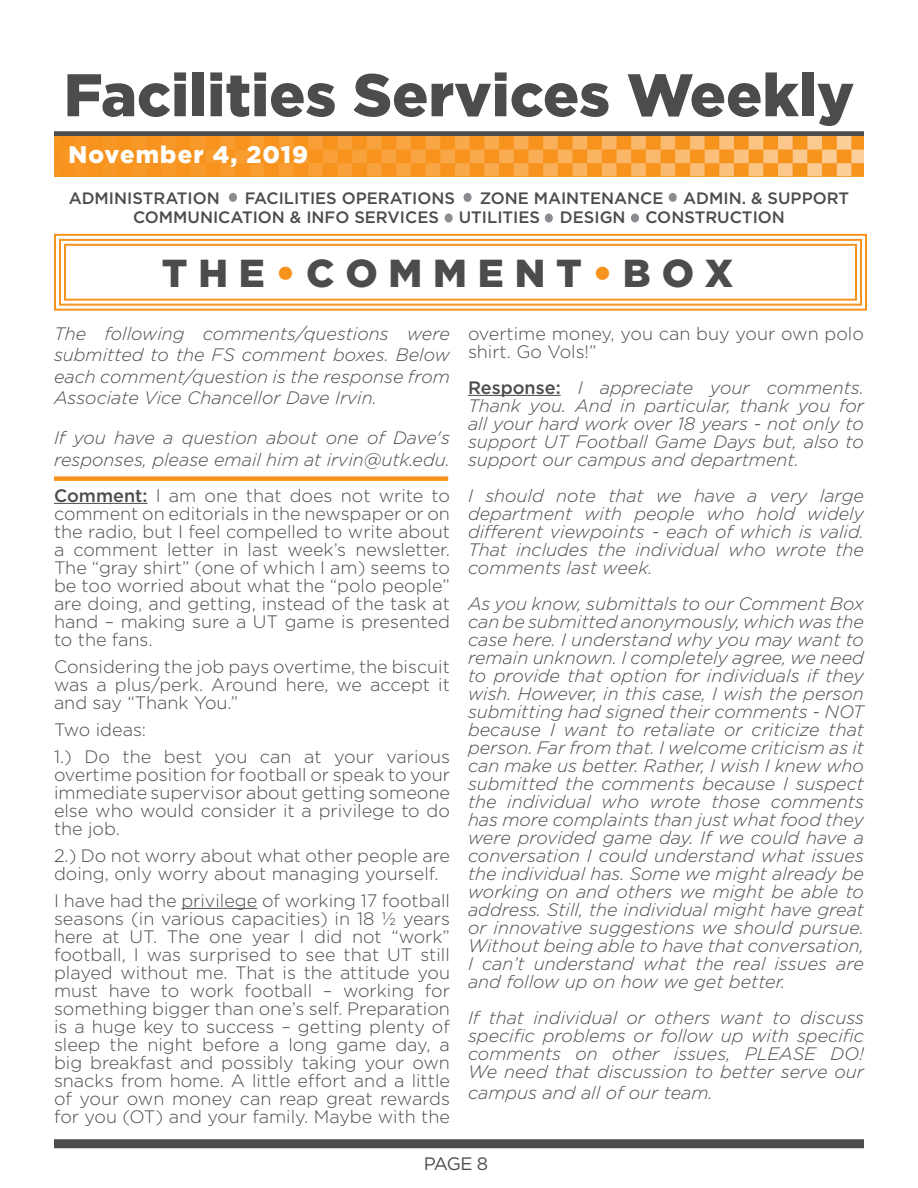
<style>
.page{position:relative;width:918px;height:1188px;background:#fff}
.page>*{position:absolute;margin:0;border:0;box-sizing:border-box;transform-origin:0 0}
.t1{font:900 60px "Gotham";color:#4b4c4d}
.t2{font:900 39px "Gotham";color:#4b4c4d}
.t3{font:900 24px "Gotham";letter-spacing:.05em;color:#fff}
.t4{font:italic 300 18px/18px "Gotham";color:#4b4c4d;text-align:justify}
.t5{font:300 18px/18px "Gotham";color:#4b4c4d;text-align:justify}
.t6{font:18px "Gotham";color:#4b4c4d}
.t7{font:500 16.5px/19.8px "Gotham";color:#4b4c4d}
.s1{color:#f7931d}
.s2{font-weight:500}
.s3{font-weight:500;font-style:normal}
</style>
<div class="page">
<hr style="left:54px;top:503px;width:94px;height:1px;background:#4b4c4d">
<hr style="left:181px;top:908px;width:76px;height:1px;background:#4b4c4d">
<hr style="left:468px;top:395px;width:93px;height:1px;background:#4b4c4d">
<div style="left:229px;top:193px;width:8px;height:9px;background:#8a8c8f;border-radius:50%"></div>
<div style="left:445px;top:214px;width:8px;height:9px;background:#8a8c8f;border-radius:50%"></div>
<div style="left:669px;top:193px;width:8px;height:9px;background:#8a8c8f;border-radius:50%"></div>
<div style="left:464px;top:193px;width:8px;height:9px;background:#8a8c8f;border-radius:50%"></div>
<div style="left:545px;top:214px;width:8px;height:9px;background:#8a8c8f;border-radius:50%"></div>
<div style="left:631px;top:214px;width:8px;height:9px;background:#8a8c8f;border-radius:50%"></div>
<div style="left:54px;top:1139px;width:810px;height:9px;background:#4b4c4d"></div>
<div style="left:54px;top:131px;width:810px;height:6px;background:#4b4c4d"></div>
<img style="left:54px;top:137px;width:810px;height:39px">
<svg style="left:54px;top:233px;width:813px;height:78px"></svg>
<div style="left:59px;top:239px;width:803px;height:67px;border:2px solid #f7931d"></div>
<div style="left:64px;top:244px;width:793px;height:57px;border:2px solid #f7931d"></div>
<div style="left:54px;top:476px;width:394px;height:5px;background:#f7931d"></div>
<p class="t1" style="left:64px;top:54px;width:792px">Facilities Services Weekly</p>
<p class="t3" style="left:68px;top:138px;width:241px">November 4, 2019</p>
<p class="t7" style="left:69px;top:188px;width:153px">ADMINISTRATION</p>
<p class="t7" style="left:245px;top:188px;width:212px">FACILITIES OPERATIONS</p>
<p class="t7" style="left:133px;top:188px;width:718px;text-indent:347px">ZONE MAINTENANCE ADMIN. &amp; SUPPORT<br>COMMUNICATION &amp; INFO SERVICES UTILITIES DESIGN CONSTRUCTION</p>
<p class="t2" style="left:162px;top:246px;width:573px">T H E <span class="s1">•</span> C O M M E N T <span class="s1">•</span> B O X</p>
<p class="t4" style="left:54px;top:322px;width:398px;line-height:21.6px">The following comments/questions were submitted to the FS comment boxes. Below each comment/question is the response from Associate Vice Chancellor Dave Irvin.</p>
<p class="t4" style="left:54px;top:426px;width:398px;line-height:21.6px">If you have a question about one of Dave's responses, please email him at irvin@utk.edu.</p>
<p class="t5" style="left:54px;top:486px;width:398px"><span class="s2">Comment:</span> I am one that does not write to comment on editorials in the newspaper or on the radio, but I feel compelled to write about a comment letter in last week’s newsletter.<br>The “gray shirt” (one of which I am) seems to be too worried about what the “polo people” are doing, and getting, instead of the task at hand – making sure a UT game is presented to the fans.</p>
<p class="t5" style="left:54px;top:657px;width:398px">Considering the job pays overtime, the biscuit was a plus/perk. Around here, we accept it and say “Thank You.”</p>
<p class="t5" style="left:54px;top:720px;width:94px">Two ideas:</p>
<p class="t5" style="left:54px;top:747px;width:398px">1.) Do the best you can at your various overtime position for football or speak to your immediate supervisor about getting someone else who would consider it a privilege to do the job.</p>
<p class="t5" style="left:54px;top:846px;width:398px">2.) Do not worry about what other people are doing, only worry about managing yourself.</p>
<p class="t5" style="left:54px;top:891px;width:398px">I have had the privilege of working 17 football seasons (in various capacities) in 18 ½ years here at UT. The one year I did not “work” football, I was surprised to see that UT still played without me. That is the attitude you must have to work football – working for something bigger than one’s self. Preparation is a huge key to success – getting plenty of sleep the night before a long game day, a big breakfast and possibly taking your own snacks from home. A little effort and a little of your own money can reap great rewards for you (OT) and your family. Maybe with the</p>
<p class="t5" style="left:468px;top:324px;width:397px">overtime money, you can buy your own polo shirt. Go Vols!”</p>
<p class="t4" style="left:468px;top:378px;width:398px"><span class="s3">Response:</span> I appreciate your comments.<br>Thank you. And in particular, thank you for all your hard work over 18 years - not only to support UT Football Game Days but, also to support our campus and department.</p>
<p class="t4" style="left:468px;top:486px;width:398px">I should note that we have a very large department with people who hold widely different viewpoints - each of which is valid.<br>That includes the individual who wrote the comments last week.</p>
<p class="t4" style="left:468px;top:594px;width:398px">As you know, submittals to our Comment Box can be submitted anonymously, which was the case here. I understand why you may want to remain unknown. I completely agree, we need to provide that option for individuals if they wish. However, in this case, I wish the person submitting had signed their comments - NOT because I want to retaliate or criticize that person. Far from that. I welcome criticism as it can make us better. Rather, I wish I knew who submitted the comments because I suspect the individual who wrote those comments has more complaints than just what food they were provided game day. If we could have a conversation I could understand what issues the individual has. Some we might already be working on and others we might be able to address. Still, the individual might have great or innovative suggestions we should pursue.<br>Without being able to have that conversation, I can’t understand what the real issues are and follow up on how we get better.</p>
<p class="t4" style="left:468px;top:1008px;width:398px">If that individual or others want to discuss specific problems or follow up with specific comments on other issues, PLEASE DO!<br>We need that discussion to better serve our</p>
<p class="t4" style="left:468px;top:1083px;width:246px">campus and all of our team.</p>
<p class="t6" style="left:424px;top:1152px;width:66px">PAGE 8</p>
</div>
